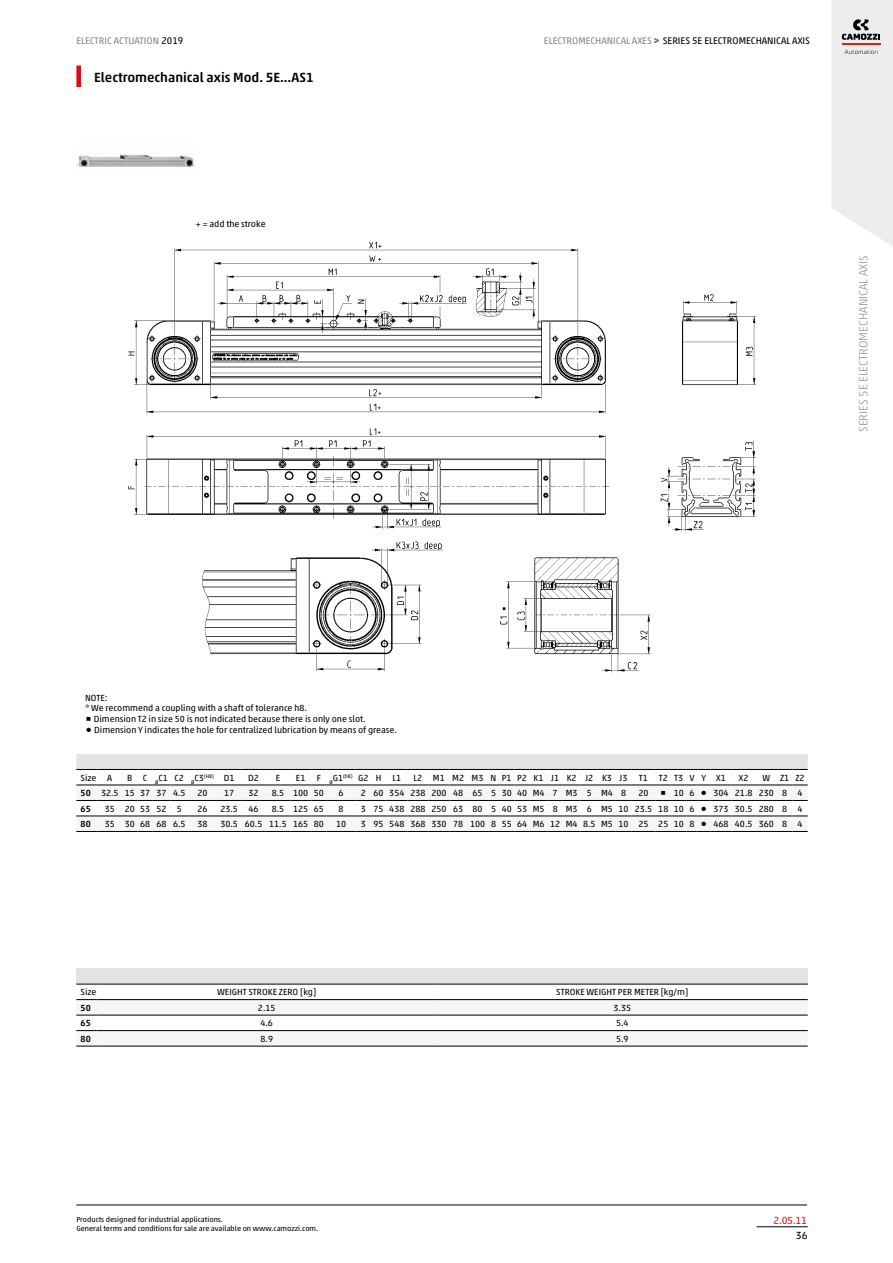
<style>
.page{position:relative;width:893px;height:1263px;background:#fff}
.page>*{position:absolute;margin:0;border:0;box-sizing:border-box;transform-origin:0 0}
.t1{font:500 13.5px "Akko W1 G";color:#000}
.t2{font:300 12px "Akko W1 G";color:#9d9d9c}
.t3{font:10.5px "Akko W1 G";color:#df1b12}
.t4{font:10.5px "Akko W1 G";color:#000}
.t5{font:9.75px "Akko W1 G";color:#000}
.t6{font:9.75px "Akko W1 G";color:#878787}
.t7{font:9px/10.8px "Akko W1 G";color:#000}
.t8{font:500 9px "Akko W1 G";color:#000}
.t9{font:7.5px/9px "Akko W1 G";color:#000}
.s1{color:#000}
.s2{color:#878787}
.s3{font-size:9px;color:#878787}
.s4{font-weight:500}
</style>
<div class="page">
<hr style="left:757px;top:1226px;width:51px;height:1px;background:#000">
<svg style="left:832px;top:0;width:61px;height:246px;background:#e9e8e8"></svg>
<svg style="left:654px;top:38px;width:5px;height:5px"></svg>
<div style="left:76px;top:968px;width:732px;height:16px;background:#e3e3e3"></div>
<svg style="left:76px;top:984px;width:21px;height:1px"></svg>
<hr style="left:97px;top:984px;width:340px;height:1px;background:#000">
<hr style="left:437px;top:984px;width:371px;height:1px;background:#000">
<svg style="left:76px;top:999px;width:732px;height:48px"></svg>
<hr style="left:97px;top:1030px;width:340px;height:1px;background:#000">
<hr style="left:97px;top:1046px;width:340px;height:1px;background:#000">
<hr style="left:437px;top:1030px;width:371px;height:1px;background:#000">
<hr style="left:437px;top:1046px;width:371px;height:1px;background:#000">
<hr style="left:76px;top:1205px;width:731px;height:1px;background:#000">
<div style="left:76px;top:754px;width:732px;height:16px;background:#e3e3e3"></div>
<svg style="left:76px;top:785px;width:732px;height:47px"></svg>
<hr style="left:77px;top:66px;width:4px;height:21px;background:#e30613">
<img style="left:77px;top:154px;width:119px;height:13px">
<img style="left:128px;top:241px;width:628px;height:432px">
<p class="t6" style="left:76px;top:33px;width:108px">ELECTRIC ACTUATION <span class="s1">2019</span></p>
<p class="t5" style="left:544px;top:33px;width:268px"><span class="s2">ELECTROMECHANICAL AXES</span> <span class="s3">&gt;</span> SERIES 5E ELECTROMECHANICAL AXIS</p>
<h1 class="t1" style="left:94px;top:67px;width:221px">Electromechanical axis Mod. 5E...AS1</h1>
<p class="t7" style="left:196px;top:218px;width:71px">+ = add the stroke</p>
<h2 class="t2" style="left:855px;top:432px;width:178px;rotate:-90deg">SERIES 5E ELECTROMECHANICAL AXIS</h2>
<p class="t7" style="left:85px;top:691px;width:224px">NOTE:<br>* We recommend a coupling with a shaft of tolerance h8.</p>
<p class="t7" style="left:85px;top:713px;width:282px">■ Dimension T2 in size 50 is not indicated because there is only one slot.</p>
<p class="t7" style="left:85px;top:724px;width:313px">● Dimension Y indicates the hole for centralized lubrication by means of grease.</p>
<p class="t7" style="left:81px;top:772px;width:33px">Size A</p>
<p class="t7" style="left:127px;top:772px;width:109px">B C <sub>Ø</sub>C1 C2 <sub>Ø</sub>C3<sup>(H8)</sup> D1</p>
<p class="t7" style="left:248px;top:772px;width:12px">D2</p>
<p class="t7" style="left:276px;top:772px;width:6px">E</p>
<p class="t7" style="left:296px;top:772px;width:11px">E1</p>
<p class="t7" style="left:317px;top:772px;width:86px">F <sub>Ø</sub>G1<sup>(h8)</sup> G2 H L1</p>
<p class="t7" style="left:414px;top:772px;width:215px">L2 M1 M2 M3 N P1 P2 K1 J1 K2 J2 K3 J3</p>
<p class="t7" style="left:639px;top:772px;width:88px">T1 T2T3VY X1</p>
<p class="t7" style="left:739px;top:772px;width:11px">X2</p>
<p class="t7" style="left:763px;top:772px;width:43px">W Z1 Z2</p>
<p class="t7" style="left:81px;top:787px;width:106px"><span class="s4">50</span> 32.5 15 37 37 4.5</p>
<p class="t7" style="left:198px;top:787px;width:12px">20</p>
<p class="t7" style="left:224px;top:787px;width:12px">17</p>
<p class="t7" style="left:249px;top:787px;width:12px">32</p>
<p class="t7" style="left:272px;top:787px;width:54px">8.5 100 50</p>
<p class="t7" style="left:339px;top:787px;width:7px">6</p>
<p class="t7" style="left:361px;top:787px;width:267px">2 60354238200 48 65 53040M4 7 M3 5 M4 8</p>
<p class="t7" style="left:638px;top:787px;width:12px">20</p>
<p class="t7" style="left:660px;top:787px;width:144px">■ 10 6 ● 304 21.8 230 8 4</p>
<p class="t8" style="left:81px;top:802px;width:12px">65</p>
<p class="t7" style="left:105px;top:802px;width:79px">35 20 53 52 5</p>
<p class="t7" style="left:198px;top:802px;width:12px">26</p>
<p class="t7" style="left:220px;top:802px;width:40px">23.5 46</p>
<p class="t7" style="left:272px;top:802px;width:54px">8.5 125 65</p>
<p class="t7" style="left:339px;top:802px;width:7px">8</p>
<p class="t7" style="left:361px;top:802px;width:443px">3 75 438 288 250 63 80 5 40 53 M5 8 M3 6 M5 10 23.5 18 10 6 ● 373 30.5 280 8 4</p>
<p class="t8" style="left:81px;top:817px;width:12px">80</p>
<p class="t7" style="left:105px;top:818px;width:82px">35 30 68 68 6.5</p>
<p class="t7" style="left:198px;top:818px;width:12px">38</p>
<p class="t7" style="left:220px;top:818px;width:105px">30.5 60.5 11.5 165 80</p>
<p class="t7" style="left:336px;top:818px;width:12px">10</p>
<p class="t7" style="left:361px;top:818px;width:443px">3 95 548 368 330 78 100 8 55 64 M6 12 M4 8.5 M5 10 25 25 10 8 ● 468 40.5 360 8 4</p>
<p class="t7" style="left:81px;top:986px;width:17px">Size</p>
<p class="t7" style="left:217px;top:986px;width:101px">WEIGHT STROKE ZERO [kg]</p>
<p class="t7" style="left:556px;top:986px;width:134px">STROKE WEIGHT PER METER [kg/m]</p>
<p class="t8" style="left:81px;top:1001px;width:12px">50</p>
<p class="t7" style="left:258px;top:1002px;width:19px">2.15</p>
<p class="t7" style="left:613px;top:1002px;width:19px">3.35</p>
<p class="t8" style="left:81px;top:1016px;width:12px">65</p>
<p class="t7" style="left:260px;top:1017px;width:14px">4.6</p>
<p class="t7" style="left:616px;top:1017px;width:14px">5.4</p>
<p class="t8" style="left:81px;top:1032px;width:12px">80</p>
<p class="t7" style="left:260px;top:1033px;width:14px">8.9</p>
<p class="t7" style="left:616px;top:1033px;width:14px">5.9</p>
<p class="t9" style="left:76px;top:1214px;width:243px">Products designed for industrial applications.<br>General terms and conditions for sale are available on www.camozzi.com.</p>
<p class="t3" style="left:773px;top:1212px;width:35px">2.05.11</p>
<p class="t4" style="left:796px;top:1228px;width:13px">36</p>
</div>
